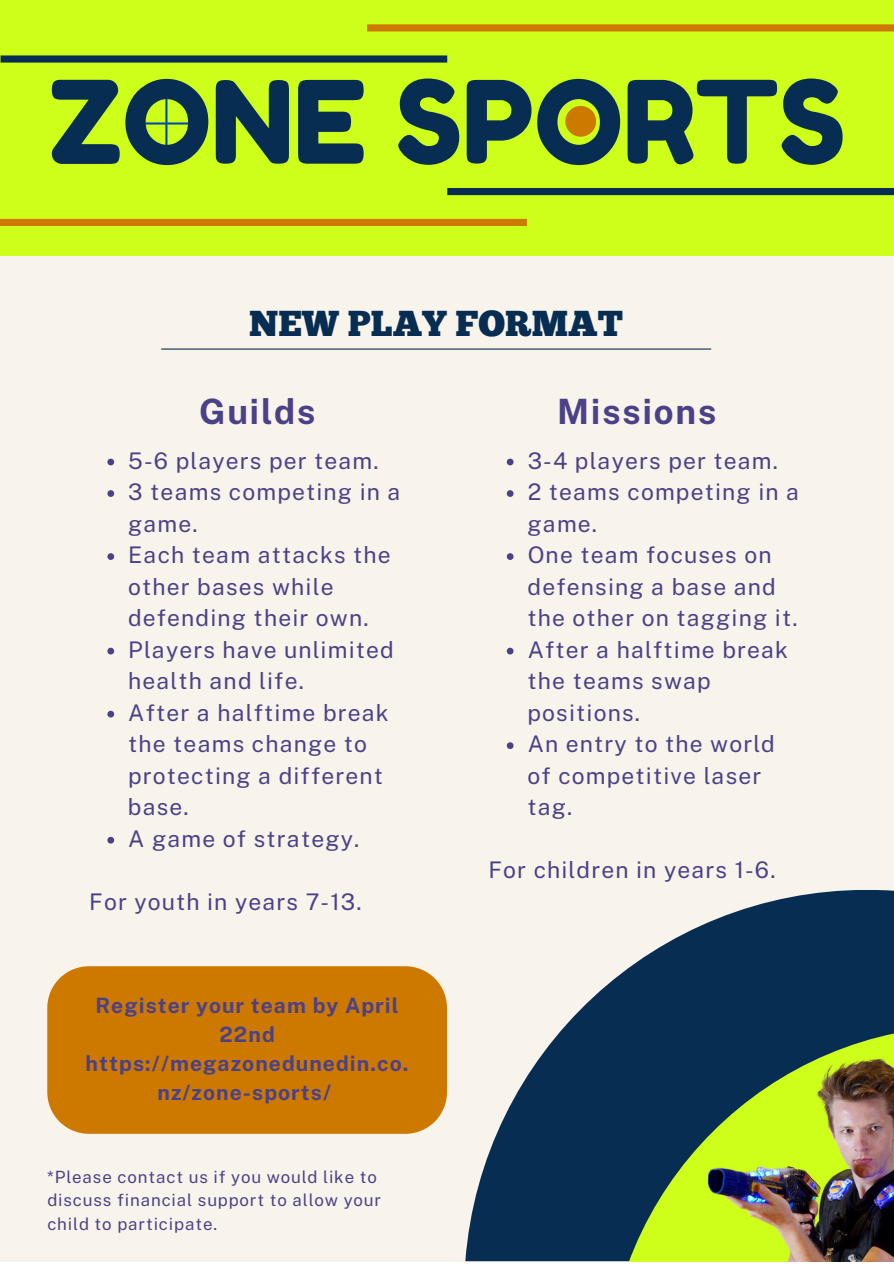
<style>
.page{position:relative;width:894px;height:1264px;background:#fff}
.page>*{position:absolute;margin:0;border:0;box-sizing:border-box;transform-origin:0 0}
.t1{font:114.3px "Fredoka One";color:#072d52}
.t2{font:36px "Chunk Five";color:#072d52}
.t3{font:700 34.8px "Public Sans";letter-spacing:.05em;color:#4b4188}
.t4{font:22.8px/31.5px "Public Sans";letter-spacing:.05em;color:#4b4188}
.t5{font:700 21.15px/29px "Public Sans";letter-spacing:.05em;color:#4b4188;text-align:center}
.t6{font:16.8px/23.7px "Public Sans";letter-spacing:.05em;color:#4b4188}
</style>
<div class="page">
<div style="left:0;top:0;width:893px;height:1261px;background:#f8f4eb"></div>
<svg style="left:465px;top:890px;width:428px;height:371px;fill:#072d52"></svg>
<hr style="left:161px;top:348px;width:550px;height:1px;background:#072d52">
<div style="left:606px;top:1025px;width:287px;height:236px;background:#072d52"></div>
<div style="left:1px;top:0;width:892px;height:255px;background:#ceff1a"></div>
<svg style="left:133px;top:91px;width:66px;height:65px"></svg>
<div style="left:447px;top:188px;width:446px;height:7px;background:#072d52"></div>
<div style="left:1px;top:55px;width:446px;height:8px;background:#072d52"></div>
<div style="left:0;top:219px;width:526px;height:7px;background:#cd7900"></div>
<div style="left:367px;top:24px;width:526px;height:7px;background:#cd7900"></div>
<svg style="left:565px;top:106px;width:30px;height:30px"></svg>
<img style="left:630px;top:1050px;width:263px;height:211px">
<div style="left:47px;top:966px;width:399px;height:167px;background:#cd7900"></div>
<svg style="left:506px;top:458px;width:7px;height:7px"></svg>
<svg style="left:506px;top:490px;width:7px;height:7px"></svg>
<svg style="left:506px;top:553px;width:7px;height:7px"></svg>
<svg style="left:506px;top:647px;width:7px;height:7px"></svg>
<svg style="left:506px;top:742px;width:7px;height:7px"></svg>
<svg style="left:107px;top:458px;width:7px;height:7px"></svg>
<svg style="left:107px;top:490px;width:7px;height:7px"></svg>
<svg style="left:107px;top:553px;width:7px;height:7px"></svg>
<svg style="left:107px;top:647px;width:7px;height:7px"></svg>
<svg style="left:107px;top:710px;width:7px;height:7px"></svg>
<svg style="left:107px;top:836px;width:7px;height:7px"></svg>
<h1 class="t1" style="left:49px;top:52px;width:797px">ZONE SPORTS</h1>
<h2 class="t2" style="left:249px;top:302px;width:375px">NEW PLAY FORMAT</h2>
<h3 class="t3" style="left:199px;top:395px;width:118px">Guilds</h3>
<p class="t4" style="left:128px;top:445px;width:274px">5-6 players per team.<br>3 teams competing in a game.<br>Each team attacks the other bases while defending their own.<br>Players have unlimited health and life.<br>After a halftime break the teams change to protecting a different base.<br>A game of strategy.</p>
<p class="t4" style="left:89px;top:886px;width:274px">For youth in years 7-13.</p>
<p class="t5" style="left:86px;top:991px;width:324px">Register your team by April<br>22nd https://megazonedunedin.co. nz/zone-sports/</p>
<p class="t6" style="left:47px;top:1165px;width:335px">*Please contact us if you would like to discuss financial support to allow your child to participate.</p>
<h3 class="t3" style="left:557px;top:395px;width:161px">Missions</h3>
<p class="t4" style="left:527px;top:445px;width:273px">3-4 players per team.<br>2 teams competing in a game.<br>One team focuses on defensing a base and the other on tagging it.<br>After a halftime break the teams swap positions.<br>An entry to the world of competitive laser tag.</p>
<p class="t4" style="left:488px;top:855px;width:288px">For children in years 1-6.</p>
</div>
